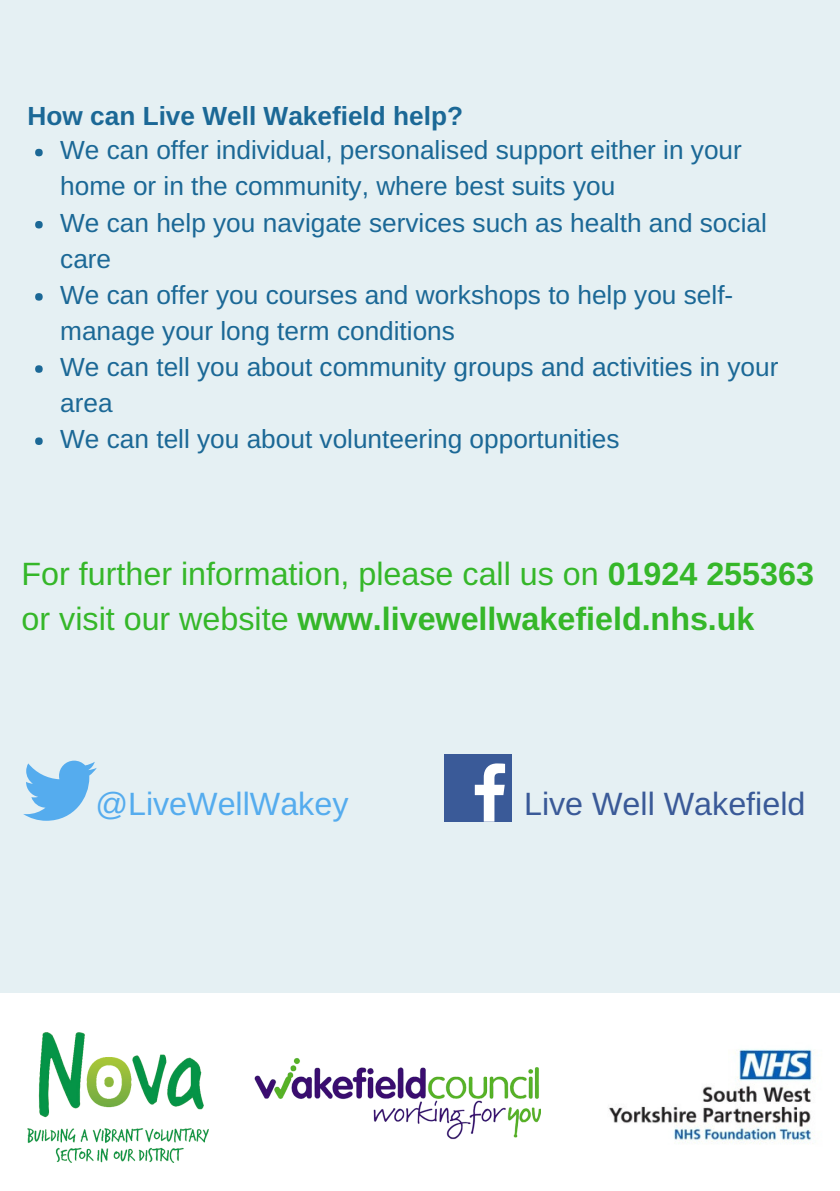
<style>
.page{position:relative;width:840px;height:1191px;background:#fff}
.page>*{position:absolute;margin:0;border:0;box-sizing:border-box;transform-origin:0 0}
.t1{font:32.2px/45px "Arimo";color:#35b729}
.t2{font:32.2px "Arimo";color:#3a5a98}
.t3{font:32.2px "Arimo";color:#55acee}
.t4{font:26.2px/36px "Arimo";color:#1b6896}
.t5{font:700 26.2px "Arimo";color:#1b6896}
.s1{font-weight:700}
</style>
<div class="page">
<hr style="left:0;top:0;width:839px;height:2px;background:#e5f0f3">
<div style="left:0;top:2px;width:839px;height:1189px;background:#e5f0f3"></div>
<div style="left:35px;top:149px;width:8px;height:7px;background:#1b6896;border-radius:50%"></div>
<div style="left:35px;top:221px;width:8px;height:7px;background:#1b6896;border-radius:50%"></div>
<div style="left:35px;top:293px;width:8px;height:8px;background:#1b6896;border-radius:50%"></div>
<div style="left:35px;top:365px;width:8px;height:8px;background:#1b6896;border-radius:50%"></div>
<div style="left:35px;top:437px;width:8px;height:8px;background:#1b6896;border-radius:50%"></div>
<svg style="left:23px;top:760px;width:74px;height:60px"></svg>
<div style="left:444px;top:754px;width:67px;height:68px;background:#3a5a98"></div>
<svg style="left:474px;top:763px;width:31px;height:58px"></svg>
<div style="left:0;top:993px;width:839px;height:198px;background:#fff"></div>
<img style="left:608px;top:1049px;width:207px;height:95px">
<img style="left:255px;top:1058px;width:285px;height:81px">
<img style="left:28px;top:1032px;width:180px;height:130px">
<p class="t5" style="left:28px;top:101px;width:437px">How can Live Well Wakefield help?</p>
<p class="t4" style="left:60px;top:132px;width:719px">We can offer individual, personalised support either in your home or in the community, where best suits you<br>We can help you navigate services such as health and social care<br>We can offer you courses and workshops to help you self&shy;manage your long term conditions<br>We can tell you about community groups and activities in your area<br>We can tell you about volunteering opportunities</p>
<p class="t1" style="left:22px;top:551px;width:793px">For further information, please call us on <span class="s1">01924 255363 </span>or visit our website <span class="s1">www.livewellwakefield.nhs.uk</span></p>
<p class="t3" style="left:95px;top:785px;width:254px">@LiveWellWakey</p>
<p class="t2" style="left:523px;top:785px;width:283px">Live Well Wakefield</p>
</div>
